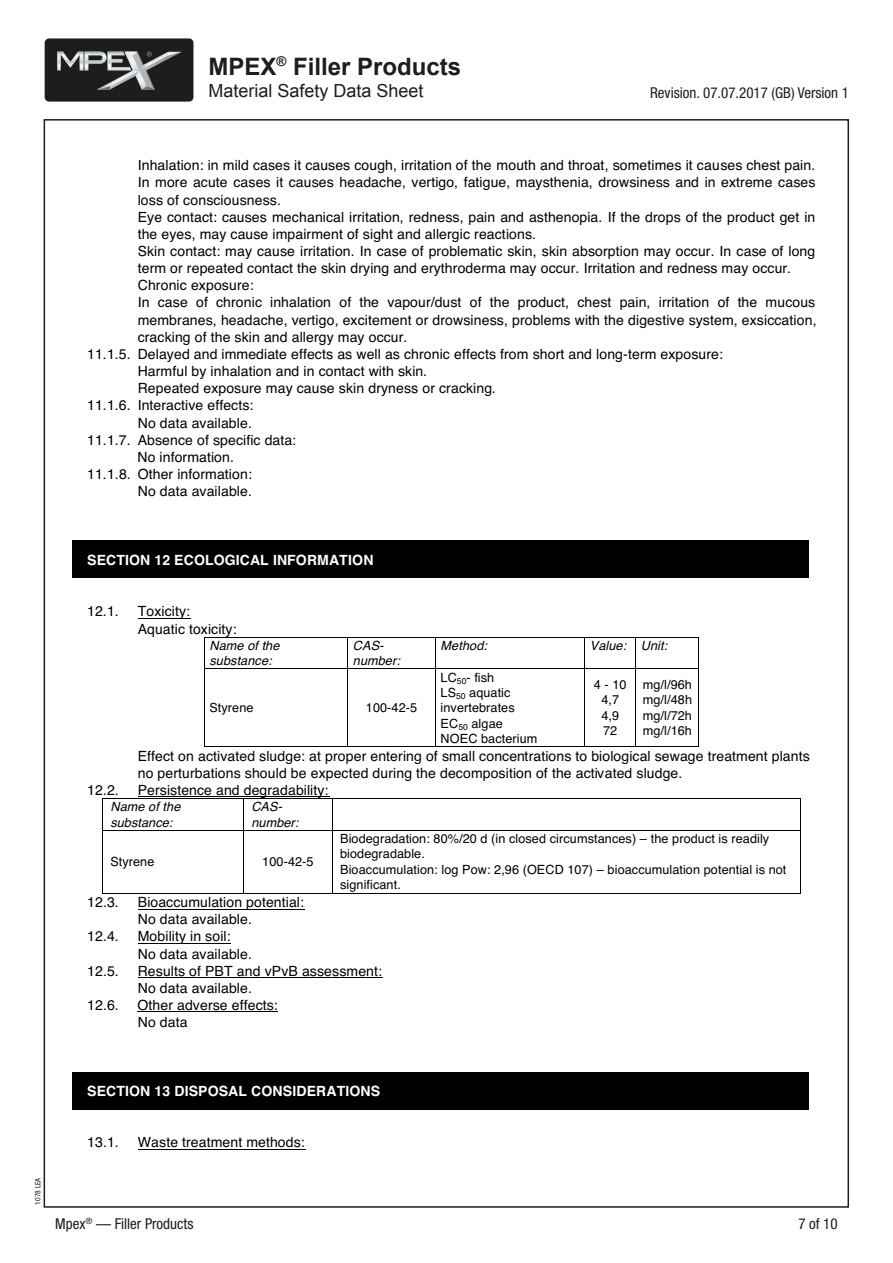
<style>
.page{position:relative;width:893px;height:1263px;background:#fff}
.page>*{position:absolute;margin:0;border:0;box-sizing:border-box;transform-origin:0 0}
.t1{font:700 24px "Arial";color:#1d1d1b}
.t2{font:18px "Arial";color:#1d1d1b}
.t3{font:condensed 15px "Helvetica Neue LT Pro";color:#1d1d1b}
.t4{font:14.1px/17.1px "Helvetica";letter-spacing:.005em;color:#000}
.t5{font:700 14.1px "Helvetica";letter-spacing:.01em;color:#fff}
.t6{font:12.75px/15.5px "Helvetica";letter-spacing:.005em;color:#000}
.t7{font:italic 12.75px/15.5px "Helvetica";letter-spacing:.005em;color:#000}
.t8{font:condensed 7.5px "Helvetica Neue LT Pro";color:#1d1d1b}
</style>
<div class="page">
<div style="left:45px;top:38px;width:148px;height:64px;background:#1d1d1b;border-radius:4px"></div>
<svg style="left:57px;top:52px;width:124px;height:38px"></svg>
<div style="left:72px;top:1073px;width:737px;height:37px;background:#000"></div>
<div style="left:72px;top:541px;width:737px;height:37px;background:#000"></div>
<hr style="left:138px;top:618px;width:52px;height:1px;background:#000">
<hr style="left:205px;top:637px;width:142px;height:1px;background:#000">
<hr style="left:348px;top:637px;width:87px;height:1px;background:#000">
<hr style="left:436px;top:637px;width:148px;height:1px;background:#000">
<hr style="left:585px;top:637px;width:50px;height:1px;background:#000">
<hr style="left:636px;top:637px;width:62px;height:1px;background:#000">
<hr style="left:204px;top:638px;width:1px;height:30px;background:#000">
<hr style="left:347px;top:638px;width:1px;height:30px;background:#000">
<hr style="left:435px;top:638px;width:1px;height:30px;background:#000">
<hr style="left:584px;top:638px;width:1px;height:30px;background:#000">
<hr style="left:635px;top:638px;width:1px;height:30px;background:#000">
<hr style="left:698px;top:638px;width:1px;height:30px;background:#000">
<hr style="left:205px;top:668px;width:142px;height:1px;background:#000">
<hr style="left:348px;top:668px;width:87px;height:1px;background:#000">
<hr style="left:436px;top:668px;width:148px;height:1px;background:#000">
<hr style="left:585px;top:668px;width:50px;height:1px;background:#000">
<hr style="left:636px;top:668px;width:62px;height:1px;background:#000">
<hr style="left:204px;top:669px;width:1px;height:77px;background:#000">
<hr style="left:205px;top:746px;width:142px;height:1px;background:#000">
<hr style="left:347px;top:669px;width:1px;height:77px;background:#000">
<hr style="left:348px;top:746px;width:87px;height:1px;background:#000">
<hr style="left:435px;top:669px;width:1px;height:77px;background:#000">
<hr style="left:436px;top:746px;width:148px;height:1px;background:#000">
<hr style="left:584px;top:669px;width:1px;height:77px;background:#000">
<hr style="left:585px;top:746px;width:50px;height:1px;background:#000">
<hr style="left:635px;top:669px;width:1px;height:77px;background:#000">
<hr style="left:636px;top:746px;width:62px;height:1px;background:#000">
<hr style="left:698px;top:669px;width:1px;height:77px;background:#000">
<hr style="left:138px;top:797px;width:191px;height:1px;background:#000">
<hr style="left:103px;top:798px;width:140px;height:1px;background:#000">
<hr style="left:244px;top:798px;width:88px;height:1px;background:#000">
<hr style="left:333px;top:798px;width:467px;height:1px;background:#000">
<hr style="left:102px;top:799px;width:1px;height:31px;background:#000">
<hr style="left:243px;top:799px;width:1px;height:31px;background:#000">
<hr style="left:332px;top:799px;width:1px;height:31px;background:#000">
<hr style="left:800px;top:799px;width:1px;height:31px;background:#000">
<hr style="left:103px;top:830px;width:140px;height:1px;background:#000">
<hr style="left:244px;top:830px;width:88px;height:1px;background:#000">
<hr style="left:333px;top:830px;width:467px;height:1px;background:#000">
<hr style="left:102px;top:831px;width:1px;height:62px;background:#000">
<hr style="left:103px;top:893px;width:140px;height:1px;background:#000">
<hr style="left:243px;top:831px;width:1px;height:62px;background:#000">
<hr style="left:244px;top:893px;width:88px;height:1px;background:#000">
<hr style="left:332px;top:831px;width:1px;height:62px;background:#000">
<hr style="left:333px;top:893px;width:467px;height:1px;background:#000">
<hr style="left:800px;top:831px;width:1px;height:62px;background:#000">
<hr style="left:138px;top:909px;width:166px;height:1px;background:#000">
<hr style="left:138px;top:943px;width:93px;height:1px;background:#000">
<hr style="left:138px;top:977px;width:244px;height:1px;background:#000">
<hr style="left:138px;top:1012px;width:140px;height:1px;background:#000">
<hr style="left:138px;top:1149px;width:167px;height:1px;background:#000">
<h1 class="t1" style="left:208px;top:50px;width:254px">MPEX<sup>®</sup> Filler Products</h1>
<p class="t2" style="left:208px;top:78px;width:217px">Material Safety Data Sheet</p>
<p class="t3" style="left:650px;top:84px;width:200px">Revision. 07.07.2017 (GB) Version 1</p>
<p class="t4" style="left:138px;top:157px;width:679px">Inhalation: in mild cases it causes cough, irritation of the mouth and throat, sometimes it causes chest pain.</p>
<p class="t4" style="left:138px;top:174px;width:679px">In more acute cases it causes headache, vertigo, fatigue, maysthenia, drowsiness and in extreme cases</p>
<p class="t4" style="left:138px;top:191px;width:145px">loss of consciousness.</p>
<p class="t4" style="left:138px;top:209px;width:679px">Eye contact: causes mechanical irritation, redness, pain and asthenopia. If the drops of the product get in</p>
<p class="t4" style="left:138px;top:226px;width:400px">the eyes, may cause impairment of sight and allergic reactions.</p>
<p class="t4" style="left:138px;top:243px;width:679px">Skin contact: may cause irritation. In case of problematic skin, skin absorption may occur. In case of long</p>
<p class="t4" style="left:138px;top:260px;width:655px">term or repeated contact the skin drying and erythroderma may occur. Irritation and redness may occur.</p>
<p class="t4" style="left:138px;top:277px;width:117px">Chronic exposure:</p>
<p class="t4" style="left:138px;top:294px;width:679px">In case of chronic inhalation of the vapour/dust of the product, chest pain, irritation of the mucous</p>
<p class="t4" style="left:138px;top:311px;width:680px">membranes, headache, vertigo, excitement or drowsiness, problems with the digestive system, exsiccation,</p>
<p class="t4" style="left:138px;top:329px;width:271px">cracking of the skin and allergy may occur.</p>
<p class="t4" style="left:87px;top:346px;width:637px">11.1.5. Delayed and immediate effects as well as chronic effects from short and long-term exposure:</p>
<p class="t4" style="left:138px;top:363px;width:291px">Harmful by inhalation and in contact with skin.</p>
<p class="t4" style="left:138px;top:380px;width:360px">Repeated exposure may cause skin dryness or cracking.</p>
<p class="t4" style="left:87px;top:397px;width:168px">11.1.6. Interactive effects:</p>
<p class="t4" style="left:138px;top:414px;width:116px">No data available.</p>
<p class="t4" style="left:87px;top:432px;width:211px">11.1.7. Absence of specific data:</p>
<p class="t4" style="left:137px;top:449px;width:98px">No information.</p>
<p class="t4" style="left:87px;top:466px;width:166px">11.1.8. Other information:</p>
<p class="t4" style="left:138px;top:483px;width:116px">No data available.</p>
<p class="t5" style="left:87px;top:548px;width:288px">SECTION 12 ECOLOGICAL INFORMATION</p>
<p class="t4" style="left:87px;top:603px;width:33px">12.1.</p>
<p class="t4" style="left:138px;top:603px;width:101px">Toxicity:<br>Aquatic toxicity:</p>
<p class="t7" style="left:210px;top:638px;width:71px">Name of the substance:</p>
<p class="t7" style="left:353px;top:638px;width:49px">CAS&shy;number:</p>
<p class="t7" style="left:441px;top:638px;width:48px">Method:</p>
<p class="t7" style="left:590px;top:638px;width:79px">Value: Unit:</p>
<p class="t6" style="left:210px;top:700px;width:45px">Styrene</p>
<p class="t6" style="left:366px;top:700px;width:53px">100-42-5</p>
<p class="t6" style="left:441px;top:670px;width:98px">LC<sub>50</sub>- fish<br>LS<sub>50</sub> aquatic invertebrates<br>EC<sub>50</sub> algae<br>NOEC bacterium</p>
<p class="t6" style="left:594px;top:677px;width:34px;text-align:center">4 - 10<br>4,7<br>4,9<br>72</p>
<p class="t6" style="left:643px;top:677px;width:51px;text-align:justify">mg/l/96h mg/l/48h mg/l/72h mg/l/16h</p>
<p class="t4" style="left:138px;top:748px;width:673px">Effect on activated sludge: at proper entering of small concentrations to biological sewage treatment plants no perturbations should be expected during the decomposition of the activated sludge.</p>
<p class="t4" style="left:87px;top:782px;width:33px">12.2.</p>
<p class="t4" style="left:138px;top:782px;width:192px">Persistence and degradability:</p>
<p class="t7" style="left:110px;top:799px;width:71px">Name of the substance:</p>
<p class="t7" style="left:251px;top:799px;width:49px">CAS&shy;number:</p>
<p class="t6" style="left:110px;top:854px;width:45px">Styrene</p>
<p class="t6" style="left:262px;top:854px;width:53px">100-42-5</p>
<p class="t6" style="left:340px;top:831px;width:448px">Biodegradation: 80%/20 d (in closed circumstances) – the product is readily biodegradable.<br>Bioaccumulation: log Pow: 2,96 (OECD 107) – bioaccumulation potential is not significant.</p>
<p class="t4" style="left:87px;top:894px;width:33px">12.3.</p>
<p class="t4" style="left:138px;top:894px;width:168px">Bioaccumulation potential:<br>No data available.</p>
<p class="t4" style="left:87px;top:928px;width:33px">12.4.</p>
<p class="t4" style="left:138px;top:928px;width:116px">Mobility in soil:<br>No data available.</p>
<p class="t4" style="left:87px;top:963px;width:33px">12.5.</p>
<p class="t4" style="left:138px;top:963px;width:246px">Results of PBT and vPvB assessment:<br>No data available.</p>
<p class="t4" style="left:87px;top:997px;width:33px">12.6.</p>
<p class="t4" style="left:137px;top:997px;width:142px">Other adverse effects:<br>No data</p>
<p class="t5" style="left:87px;top:1079px;width:295px">SECTION 13 DISPOSAL CONSIDERATIONS</p>
<p class="t8" style="left:33px;top:1204px;width:28px;rotate:-90deg">1078 LEA</p>
<p class="t4" style="left:87px;top:1134px;width:33px">13.1.</p>
<p class="t4" style="left:138px;top:1134px;width:169px">Waste treatment methods:</p>
<p class="t3" style="left:55px;top:1214px;width:140px">Mpex<sup>®</sup> — Filler Products</p>
<p class="t3" style="left:798px;top:1214px;width:41px">7 of 10</p>
</div>
